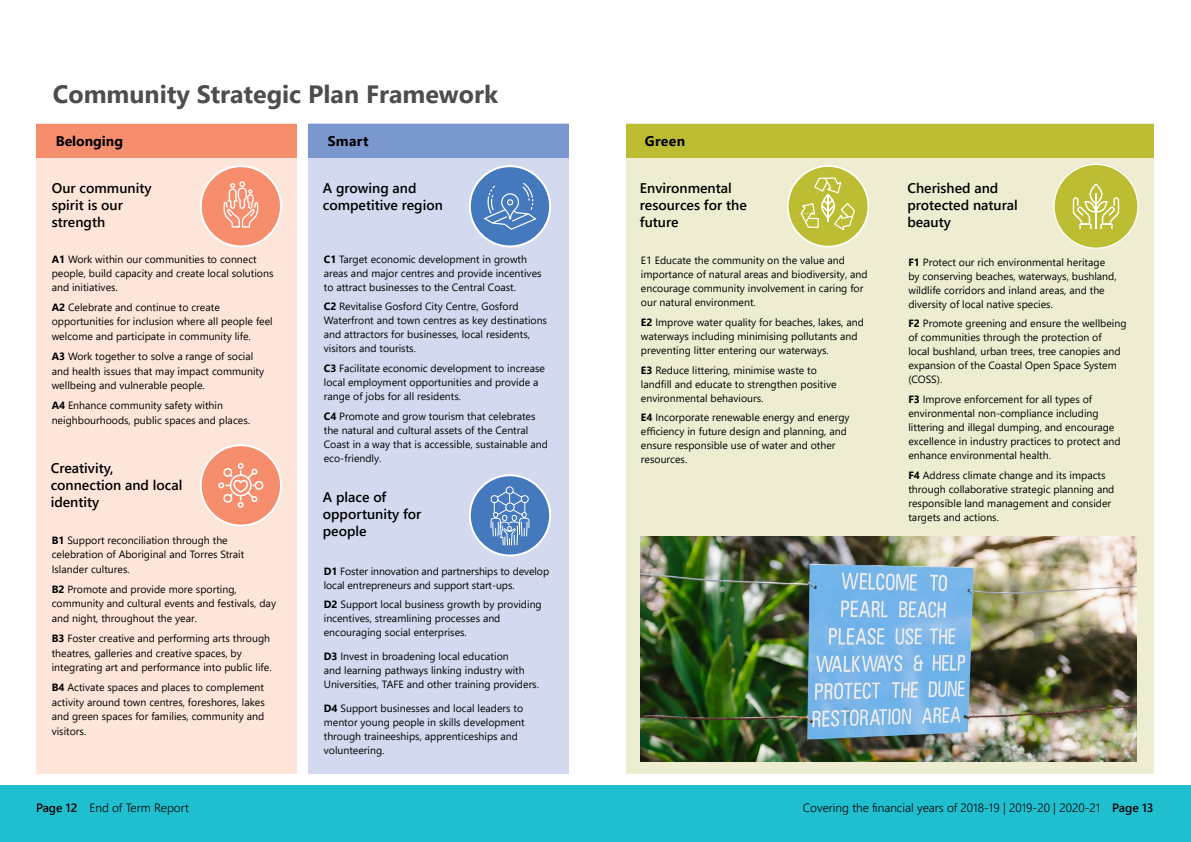
<style>
.page{position:relative;width:1191px;height:842px;background:#fff}
.page>*{position:absolute;margin:0;border:0;box-sizing:border-box;transform-origin:0 0}
.H1__Page_Heading{font:700 25px "Segoe UI";color:#4d4d4f}
.P__Paragraph{font:600 14px/16.8px "Segoe UI";color:#000}
.H1__Page_Heading-2{font:600 14px/16.8px "Segoe UI";color:#000}
.H1__Page_Heading-3{font:700 14px "Segoe UI";color:#000}
.P__Paragraph-2{font:700 14px "Segoe UI";letter-spacing:.02em;color:#000}
.t1{font:300 12px "Segoe UI";color:#000}
.P__Paragraph-3{font:10.5px/14px "Segoe UI";color:#000}
.s1{font-weight:700}
.s2{font-weight:600}
</style>
<div class="page">
<div style="left:0;top:785px;width:1191px;height:57px;background:#20bfd0"></div>
<div style="left:626px;top:124px;width:527px;height:650px;background:#eeecd1"></div>
<div style="left:788px;top:166px;width:80px;height:81px;background:#bcbd32;border-radius:50%"></div>
<div style="left:787px;top:165px;width:82px;height:82px;border:2px solid #fff;border-radius:50%"></div>
<svg style="left:800px;top:177px;width:55px;height:53px"></svg>
<div style="left:1054px;top:164px;width:84px;height:84px;background:#bcbd32;border-radius:50%"></div>
<svg style="left:1072px;top:183px;width:47px;height:46px"></svg>
<div style="left:308px;top:124px;width:261px;height:650px;background:#d3daef"></div>
<div style="left:36px;top:124px;width:261px;height:650px;background:#fee5d9"></div>
<div style="left:201px;top:166px;width:80px;height:80px;background:#f68d6d;border-radius:50%"></div>
<div style="left:200px;top:165px;width:82px;height:82px;border:2px solid #fff;border-radius:50%"></div>
<svg style="left:223px;top:181px;width:35px;height:47px"></svg>
<div style="left:201px;top:445px;width:80px;height:80px;background:#f68d6d;border-radius:50%"></div>
<div style="left:200px;top:444px;width:82px;height:82px;border:2px solid #fff;border-radius:50%"></div>
<svg style="left:218px;top:463px;width:45px;height:45px"></svg>
<div style="left:470px;top:475px;width:80px;height:80px;background:#4579bd;border-radius:50%"></div>
<div style="left:469px;top:474px;width:82px;height:82px;border:2px solid #fff;border-radius:50%"></div>
<svg style="left:490px;top:474px;width:40px;height:72px"></svg>
<div style="left:505px;top:502px;width:10px;height:10px;border:1px solid #fff;border-radius:50%"></div>
<div style="left:36px;top:124px;width:261px;height:33px;background:#f68e6d"></div>
<div style="left:308px;top:124px;width:261px;height:33px;background:#7a97ce"></div>
<div style="left:470px;top:166px;width:80px;height:80px;background:#4579bd;border-radius:50%"></div>
<div style="left:469px;top:165px;width:82px;height:82px;border:2px solid #fff;border-radius:50%"></div>
<svg style="left:483px;top:182px;width:54px;height:48px"></svg>
<img style="left:641px;top:536px;width:495px;height:225px">
<div style="left:626px;top:124px;width:527px;height:33px;background:#bcbd32"></div>
<h1 class="H1__Page_Heading" style="left:53px;top:71px;width:447px">Community Strategic Plan Framework</h1>
<h1 class="H1__Page_Heading-3" style="left:56px;top:128px;width:69px">Belonging</h1>
<h1 class="H1__Page_Heading-2" style="left:52px;top:179px;width:101px">Our community spirit is our strength</h1>
<p class="P__Paragraph-3" style="left:52px;top:251px;width:223px"><span class="s1">A1</span> Work within our communities to connect people, build capacity and create local solutions and initiatives.</p>
<p class="P__Paragraph-3" style="left:52px;top:299px;width:223px;line-height:14.5px"><span class="s1">A2</span> Celebrate and continue to create opportunities for inclusion where all people feel welcome and participate in community life.</p>
<p class="P__Paragraph-3" style="left:52px;top:348px;width:214px;line-height:14.5px"><span class="s1">A3</span> Work together to solve a range of social and health issues that may impact community wellbeing and vulnerable people.</p>
<p class="P__Paragraph-3" style="left:52px;top:397px;width:200px;line-height:14.5px"><span class="s1">A4</span> Enhance community safety within neighbourhoods, public spaces and places.</p>
<p class="P__Paragraph" style="left:51px;top:459px;width:133px">Creativity, connection and local identity</p>
<p class="P__Paragraph-3" style="left:52px;top:532px;width:194px;line-height:14.5px"><span class="s1">B1</span> Support reconciliation through the celebration of Aboriginal and Torres Strait<br>Islander cultures.</p>
<p class="P__Paragraph-3" style="left:52px;top:581px;width:226px;line-height:14.5px"><span class="s1">B2</span> Promote and provide more sporting, community and cultural events and festivals, day and night, throughout the year.</p>
<p class="P__Paragraph-3" style="left:52px;top:630px;width:221px;line-height:14.5px"><span class="s1">B3</span> Foster creative and performing arts through theatres, galleries and creative spaces, by integrating art and performance into public life.</p>
<p class="P__Paragraph-3" style="left:52px;top:679px;width:215px;line-height:14.5px;text-align:justify"><span class="s1">B4</span> Activate spaces and places to complement activity around town centres, foreshores, lakes and green spaces for families, community and visitors.</p>
<p class="P__Paragraph-2" style="left:328px;top:128px;width:42px">Smart</p>
<p class="P__Paragraph" style="left:323px;top:179px;width:122px">A growing and competitive region</p>
<p class="P__Paragraph-3" style="left:324px;top:251px;width:219px"><span class="s1">C1</span> Target economic development in growth areas and major centres and provide incentives to attract businesses to the Central Coast.</p>
<p class="P__Paragraph-3" style="left:324px;top:299px;width:225px"><span class="s1">C2</span> Revitalise Gosford City Centre, Gosford Waterfront and town centres as key destinations and attractors for businesses, local residents, visitors and tourists.</p>
<p class="P__Paragraph-3" style="left:324px;top:360px;width:223px"><span class="s1">C3</span> Facilitate economic development to increase local employment opportunities and provide a range of jobs for all residents.</p>
<p class="P__Paragraph-3" style="left:324px;top:408px;width:225px"><span class="s1">C4</span> Promote and grow tourism that celebrates the natural and cultural assets of the Central Coast in a way that is accessible, sustainable and eco-friendly.</p>
<p class="P__Paragraph" style="left:323px;top:488px;width:100px">A place of opportunity for people</p>
<p class="P__Paragraph-3" style="left:324px;top:563px;width:227px"><span class="s1">D1</span> Foster innovation and partnerships to develop local entrepreneurs and support start-ups.</p>
<p class="P__Paragraph-3" style="left:324px;top:597px;width:219px"><span class="s1">D2</span> Support local business growth by providing incentives, streamlining processes and encouraging social enterprises.</p>
<p class="P__Paragraph-3" style="left:324px;top:649px;width:217px"><span class="s1">D3</span> Invest in broadening local education<br>and learning pathways linking industry with<br>Universities, TAFE and other training providers.</p>
<p class="P__Paragraph-3" style="left:324px;top:701px;width:202px"><span class="s1">D4</span> Support businesses and local leaders to mentor young people in skills development through traineeships, apprenticeships and volunteering.</p>
<p class="H1__Page_Heading-3" style="left:645px;top:128px;width:42px">Green</p>
<p class="P__Paragraph" style="left:640px;top:179px;width:108px">Environmental resources for the future</p>
<p class="P__Paragraph" style="left:907px;top:178px;width:112px">Cherished and protected natural beauty</p>
<p class="P__Paragraph-3" style="left:641px;top:252px;width:228px">E1 Educate the community on the value and importance of natural areas and biodiversity, and encourage community involvement in caring for our natural environment.</p>
<p class="P__Paragraph-3" style="left:641px;top:314px;width:224px"><span class="s1">E2</span> Improve water quality for beaches, lakes, and waterways including minimising pollutants and preventing litter entering our waterways.</p>
<p class="P__Paragraph-3" style="left:641px;top:362px;width:197px"><span class="s1">E3</span> Reduce littering, minimise waste to landfill and educate to strengthen positive environmental behaviours.</p>
<p class="P__Paragraph-3" style="left:641px;top:410px;width:210px"><span class="s1">E4</span> Incorporate renewable energy and energy efficiency in future design and planning, and ensure responsible use of water and other resources.</p>
<p class="P__Paragraph-3" style="left:908px;top:254px;width:210px"><span class="s1">F1</span> Protect our rich environmental heritage by conserving beaches, waterways, bushland, wildlife corridors and inland areas, and the diversity of local native species.</p>
<p class="P__Paragraph-3" style="left:908px;top:316px;width:220px"><span class="s1">F2</span> Promote greening and ensure the wellbeing of communities through the protection of<br>local bushland, urban trees, tree canopies and expansion of the Coastal Open Space System (COSS).</p>
<p class="P__Paragraph-3" style="left:908px;top:391px;width:214px"><span class="s1">F3</span> Improve enforcement for all types of environmental non-compliance including littering and illegal dumping, and encourage excellence in industry practices to protect and enhance environmental health.</p>
<p class="P__Paragraph-3" style="left:908px;top:467px;width:207px"><span class="s1">F4</span> Address climate change and its impacts through collaborative strategic planning and responsible land management and consider targets and actions.</p>
<p class="t1" style="left:36px;top:796px;width:154px"><span class="s2">Page 12</span> End of Term Report</p>
<p class="t1" style="left:803px;top:796px;width:352px">Covering the financial years of 2018-19 | 2019-20 | 2020-21 <span class="s2">Page 13</span></p>
</div>
